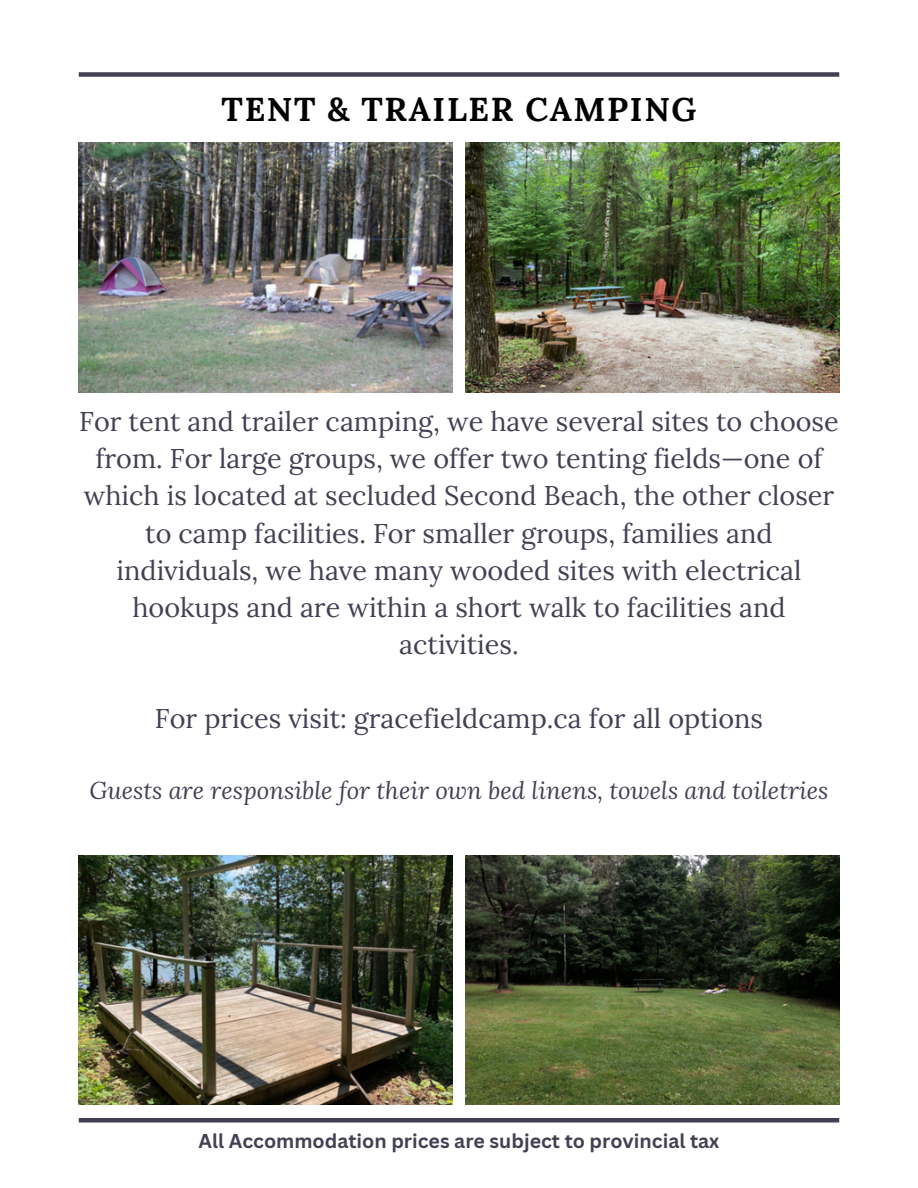
<style>
.page{position:relative;width:918px;height:1188px;background:#fff}
.page>*{position:absolute;margin:0;border:0;box-sizing:border-box;transform-origin:0 0}
.t1{font:700 33px "Lora";letter-spacing:.05em;color:#000}
.t2{font:27px/37.2px "Lora";color:#434053;text-align:center}
.t3{font:italic 24px "Lora";color:#434053}
.t4{font:700 19.5px "Canva Sans";color:#434053}
</style>
<div class="page">
<div style="left:79px;top:72px;width:760px;height:5px;background:#434053"></div>
<img style="left:466px;top:143px;width:373px;height:250px">
<img style="left:79px;top:143px;width:373px;height:250px">
<img style="left:79px;top:855px;width:373px;height:250px">
<img style="left:466px;top:855px;width:373px;height:250px">
<div style="left:79px;top:1118px;width:760px;height:5px;background:#434053"></div>
<p class="t1" style="left:222px;top:87px;width:476px">TENT &amp; TRAILER CAMPING</p>
<p class="t2" style="left:79px;top:403px;width:761px">For tent and trailer camping, we have several sites to choose from. For large groups, we offer two tenting fields—one of which is located at secluded Second Beach, the other closer to camp facilities. For smaller groups, families and individuals, we have many wooded sites with electrical hookups and are within a short walk to facilities and activities.</p>
<p class="t2" style="left:155px;top:700px;width:610px">For prices visit: gracefieldcamp.ca for all options</p>
<p class="t3" style="left:89px;top:774px;width:741px">Guests are responsible for their own bed linens, towels and toiletries</p>
<p class="t4" style="left:199px;top:1127px;width:522px">All Accommodation prices are subject to provincial tax</p>
</div>
